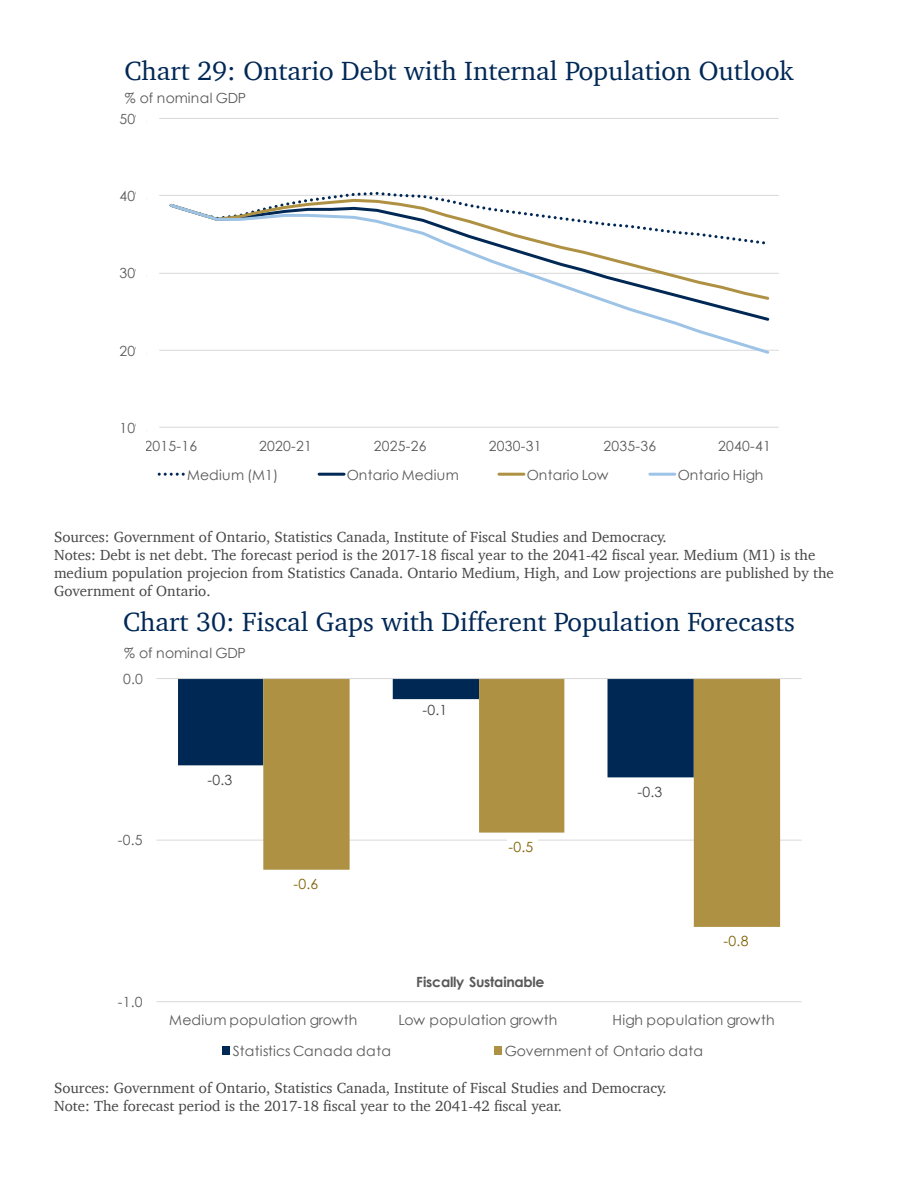
<style>
.page{position:relative;width:918px;height:1188px;background:#fff}
.page>*{position:absolute;margin:0;border:0;box-sizing:border-box;transform-origin:0 0}
.t1{font:27px "Charter";color:#002856}
.t2{font:15px/18px "Charter";color:#464547}
.t3{font:14.1px "Century Gothic";letter-spacing:.015em;color:#595959}
.t4{font:700 14.1px "Century Gothic";letter-spacing:-.015em;color:#595959}
.t5{font:14.1px "Century Gothic";letter-spacing:-.01em;color:#595959}
.t6{font:14.1px "Century Gothic";color:#404040}
.t7{font:14.1px "Century Gothic";color:#7f6000}
.t8{font:13.95px "Century Gothic";letter-spacing:.015em;color:#595959}
.t9{font:13.95px "Century Gothic";letter-spacing:-.01em;color:#595959}
</style>
<div class="page">
<hr style="left:156px;top:1001px;width:645px;height:1px;background:#d9d9d9">
<hr style="left:156px;top:840px;width:645px;height:1px;background:#d9d9d9">
<div style="left:178px;top:679px;width:85px;height:87px;background:#002855"></div>
<svg style="left:263px;top:679px;width:517px;height:248px"></svg>
<hr style="left:156px;top:678px;width:645px;height:1px;background:#d9d9d9">
<div style="left:291px;top:874px;width:31px;height:20px;background:#fff"></div>
<div style="left:507px;top:837px;width:30px;height:20px;background:#fff"></div>
<div style="left:222px;top:1046px;width:7px;height:8px;background:#002855"></div>
<div style="left:494px;top:1046px;width:7px;height:8px;background:#ae9142"></div>
<hr style="left:159px;top:350px;width:620px;height:1px;background:#d9d9d9">
<hr style="left:159px;top:273px;width:620px;height:1px;background:#d9d9d9">
<hr style="left:159px;top:195px;width:620px;height:1px;background:#d9d9d9">
<hr style="left:159px;top:118px;width:620px;height:1px;background:#d9d9d9">
<hr style="left:159px;top:427px;width:620px;height:1px;background:#d9d9d9">
<svg style="left:323px;top:192px;width:109px;height:5px"></svg>
<svg style="left:292px;top:197px;width:164px;height:5px"></svg>
<svg style="left:169px;top:202px;width:601px;height:152px"></svg>
<svg style="left:158px;top:473px;width:27px;height:3px"></svg>
<hr style="left:319px;top:473px;width:25px;height:3px;background:#002855">
<hr style="left:499px;top:473px;width:25px;height:3px;background:#ae9142">
<hr style="left:650px;top:473px;width:25px;height:3px;background:#9dc3e6">
<h1 class="t1" style="left:124px;top:48px;width:671px">Chart 29: Ontario Debt with Internal Population Outlook</h1>
<p class="t9" style="left:125px;top:88px;width:123px">% of nominal GDP</p>
<p class="t8" style="left:119px;top:109px;width:28px">50%</p>
<p class="t8" style="left:119px;top:186px;width:28px">40%</p>
<p class="t8" style="left:119px;top:264px;width:28px">30%</p>
<p class="t8" style="left:119px;top:341px;width:28px">20%</p>
<p class="t8" style="left:119px;top:418px;width:28px">10%</p>
<p class="t8" style="left:144px;top:436px;width:54px">2015-16</p>
<p class="t8" style="left:259px;top:436px;width:54px">2020-21</p>
<p class="t8" style="left:374px;top:436px;width:54px">2025-26</p>
<p class="t8" style="left:489px;top:436px;width:54px">2030-31</p>
<p class="t8" style="left:604px;top:436px;width:54px">2035-36</p>
<p class="t8" style="left:718px;top:436px;width:54px">2040-41</p>
<p class="t8" style="left:187px;top:465px;width:93px">Medium (M1)</p>
<p class="t8" style="left:347px;top:465px;width:114px">Ontario Medium</p>
<p class="t8" style="left:527px;top:465px;width:83px">Ontario Low</p>
<p class="t8" style="left:678px;top:465px;width:87px">Ontario High</p>
<p class="t2" style="left:54px;top:527px;width:781px">Sources: Government of Ontario, Statistics Canada, Institute of Fiscal Studies and Democracy.<br>Notes: Debt is net debt. The forecast period is the 2017-18 fiscal year to the 2041-42 fiscal year. Medium (M1) is the medium population projecion from Statistics Canada. Ontario Medium, High, and Low projections are published by the Government of Ontario.</p>
<h1 class="t1" style="left:123px;top:599px;width:673px">Chart 30: Fiscal Gaps with Different Population Forecasts</h1>
<p class="t5" style="left:124px;top:643px;width:123px">% of nominal GDP</p>
<p class="t3" style="left:123px;top:669px;width:21px">0.0</p>
<p class="t3" style="left:118px;top:830px;width:26px">-0.5</p>
<p class="t3" style="left:118px;top:992px;width:26px">-1.0</p>
<p class="t6" style="left:208px;top:770px;width:26px">-0.3</p>
<p class="t7" style="left:294px;top:874px;width:26px">-0.6</p>
<p class="t6" style="left:423px;top:701px;width:26px">-0.1</p>
<p class="t7" style="left:509px;top:837px;width:26px">-0.5</p>
<p class="t4" style="left:416px;top:971px;width:130px">Fiscally Sustainable</p>
<p class="t6" style="left:638px;top:782px;width:26px">-0.3</p>
<p class="t7" style="left:724px;top:931px;width:26px">-0.8</p>
<p class="t3" style="left:169px;top:1010px;width:190px">Medium population growth</p>
<p class="t3" style="left:398px;top:1010px;width:161px">Low population growth</p>
<p class="t3" style="left:612px;top:1010px;width:164px">High population growth</p>
<p class="t3" style="left:233px;top:1041px;width:160px">Statistics Canada data</p>
<p class="t3" style="left:505px;top:1041px;width:200px">Government of Ontario data</p>
<p class="t2" style="left:54px;top:1078px;width:614px">Sources: Government of Ontario, Statistics Canada, Institute of Fiscal Studies and Democracy.<br>Note: The forecast period is the 2017-18 fiscal year to the 2041-42 fiscal year.</p>
</div>
